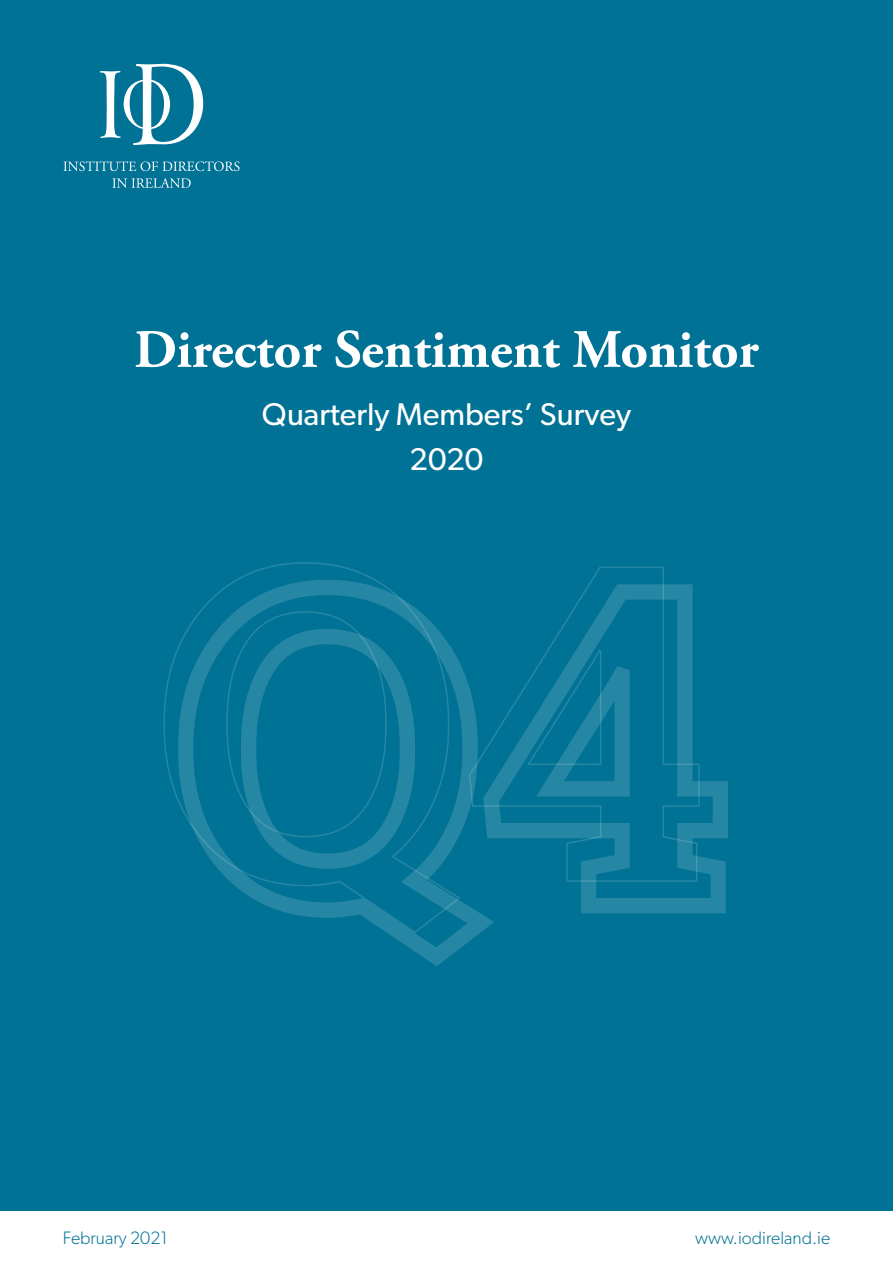
<style>
.page{position:relative;width:893px;height:1263px;background:#fff}
.page>*{position:absolute;margin:0;border:0;box-sizing:border-box;transform-origin:0 0}
.t1{font:700 54px "Adobe Garamond Pro";color:#fff}
.t2{font:31.5px/45px "Gibson";color:#fff;text-align:center}
.t3{font:300 18px "Gibson";color:#007295}
</style>
<div class="page">
<div style="left:0;top:0;width:893px;height:1210px;background:#007295"></div>
<svg style="left:389px;top:668px;width:105px;height:298px"></svg>
<svg style="left:475px;top:781px;width:253px;height:140px"></svg>
<svg style="left:163px;top:562px;width:299px;height:372px"></svg>
<svg style="left:468px;top:566px;width:232px;height:316px"></svg>
<svg style="left:63px;top:161px;width:177px;height:10px"></svg>
<svg style="left:112px;top:178px;width:79px;height:10px"></svg>
<svg style="left:100px;top:64px;width:103px;height:81px"></svg>
<h1 class="t1" style="left:134px;top:318px;width:626px">Director Sentiment Monitor</h1>
<h2 class="t2" style="left:262px;top:391px;width:371px">Quarterly Members’ Survey<br>2020</h2>
<p class="t3" style="left:63px;top:1226px;width:107px">February 2021</p>
<p class="t3" style="left:695px;top:1226px;width:136px">www.iodireland.ie</p>
</div>
